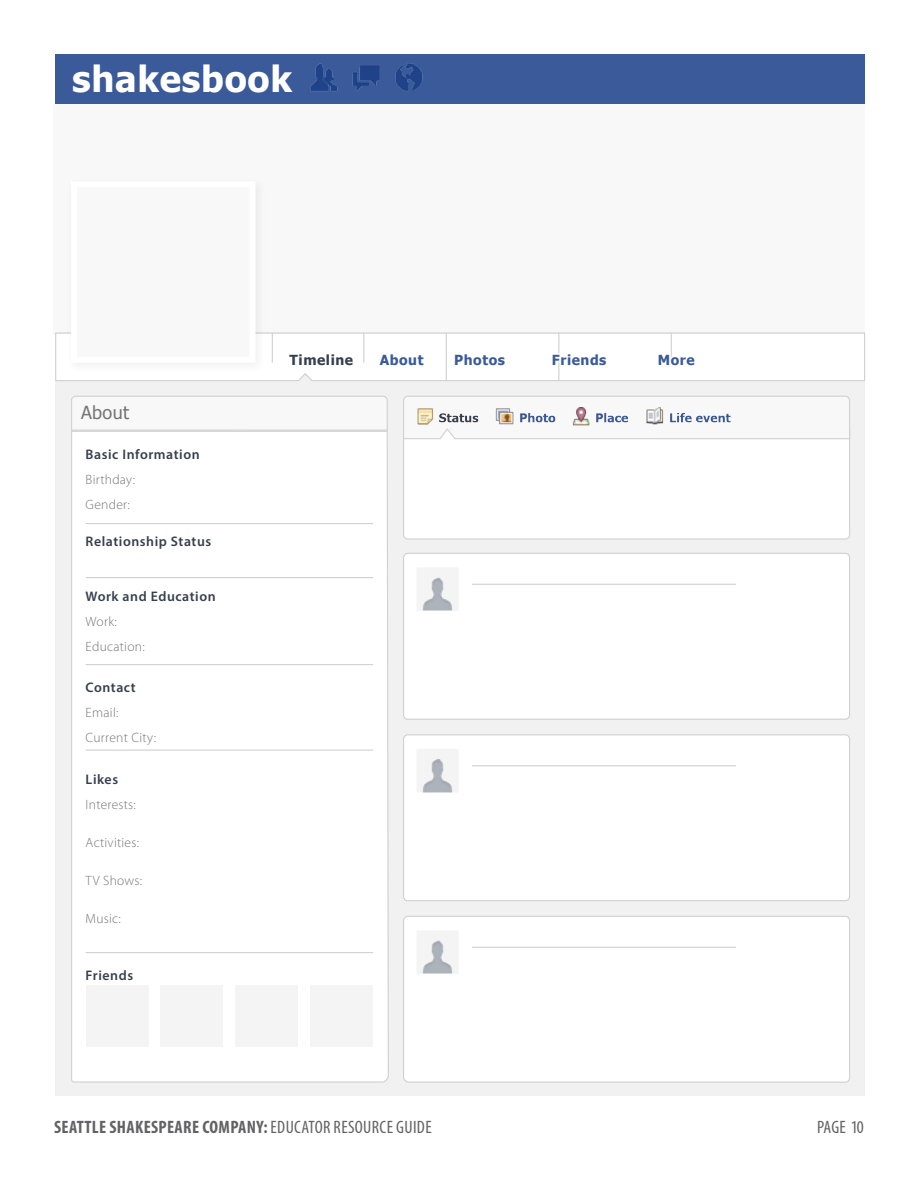
<style>
.page{position:relative;width:918px;height:1188px;background:#fff}
.page>*{position:absolute;margin:0;border:0;box-sizing:border-box;transform-origin:0 0}
.t1{font:700 36px "Tahoma";letter-spacing:.02em;color:#fff}
.t2{font:700 condensed 18px "Myriad Pro";letter-spacing:.02em;color:#636366}
.t3{font:condensed 18px "Myriad Pro";letter-spacing:-.02em;color:#636366}
.t4{font:18px "Tahoma";letter-spacing:.02em;color:#747576}
.t5{font:600 13.8px "Myriad Pro";letter-spacing:.04em;color:#363f4e}
.t6{font:700 13.8px "Tahoma";letter-spacing:.04em;color:#3a5a9a}
.t7{font:700 13.8px "Tahoma";letter-spacing:.04em;color:#363f4e}
.t8{font:300 13.5px/24.8px "Myriad Pro";letter-spacing:.02em;color:#747576}
.s1{font-weight:400}
</style>
<div class="page">
<div style="left:54px;top:103px;width:811px;height:232px;background:#f9f8f8"></div>
<div style="left:55px;top:332px;width:810px;height:763px;background:#f1f1f1"></div>
<svg style="left:55px;top:332px;width:810px;height:49px"></svg>
<div style="left:65px;top:176px;width:201px;height:197px;background:#f9f8f8"></div>
<div style="left:403px;top:440px;width:447px;height:100px;background:#fff"></div>
<svg style="left:403px;top:395px;width:447px;height:45px"></svg>
<img style="left:412px;top:402px;width:325px;height:28px">
<div style="left:403px;top:553px;width:447px;height:167px;background:#fff"></div>
<svg style="left:417px;top:567px;width:42px;height:1px"></svg>
<hr style="left:472px;top:584px;width:264px;height:1px;background:#d2d0d1">
<img style="left:416px;top:568px;width:44px;height:43px">
<div style="left:403px;top:734px;width:447px;height:167px;background:#fff"></div>
<hr style="left:472px;top:765px;width:264px;height:1px;background:#d2d0d1">
<img style="left:416px;top:749px;width:44px;height:44px">
<div style="left:403px;top:916px;width:447px;height:167px;background:#fff"></div>
<svg style="left:417px;top:930px;width:42px;height:1px"></svg>
<hr style="left:472px;top:947px;width:264px;height:1px;background:#d2d0d1">
<img style="left:416px;top:931px;width:44px;height:43px">
<svg style="left:71px;top:395px;width:317px;height:35px"></svg>
<div style="left:71px;top:430px;width:318px;height:653px;background:#fff"></div>
<hr style="left:86px;top:523px;width:287px;height:1px;background:#d2d0d1">
<hr style="left:86px;top:577px;width:287px;height:1px;background:#d2d0d1">
<hr style="left:86px;top:664px;width:287px;height:1px;background:#d2d0d1">
<hr style="left:86px;top:750px;width:287px;height:1px;background:#d2d0d1">
<hr style="left:86px;top:952px;width:287px;height:1px;background:#d2d0d1">
<div style="left:86px;top:985px;width:62px;height:61px;background:#f4f4f4"></div>
<div style="left:161px;top:985px;width:62px;height:61px;background:#f4f4f4"></div>
<div style="left:235px;top:985px;width:63px;height:61px;background:#f4f4f4"></div>
<div style="left:310px;top:985px;width:63px;height:61px;background:#f4f4f4"></div>
<div style="left:55px;top:54px;width:810px;height:50px;background:#3a5a99"></div>
<img style="left:311px;top:63px;width:112px;height:29px">
<h1 class="t1" style="left:72px;top:53px;width:222px">shakesbook</h1>
<h2 class="t4" style="left:81px;top:401px;width:50px">About</h2>
<p class="t5" style="left:86px;top:446px;width:116px">Basic Information</p>
<p class="t8" style="left:86px;top:467px;width:51px">Birthday:<br>Gender:</p>
<p class="t5" style="left:86px;top:532px;width:127px">Relationship Status</p>
<p class="t5" style="left:86px;top:588px;width:132px">Work and Education</p>
<p class="t8" style="left:86px;top:609px;width:61px">Work:<br>Education:</p>
<p class="t5" style="left:86px;top:679px;width:52px">Contact</p>
<p class="t8" style="left:86px;top:700px;width:72px">Email:<br>Current City:</p>
<p class="t5" style="left:86px;top:770px;width:34px">Likes</p>
<p class="t8" style="left:86px;top:792px;width:52px">Interests:</p>
<p class="t8" style="left:86px;top:830px;width:55px">Activities:</p>
<p class="t8" style="left:86px;top:868px;width:58px">TV Shows:</p>
<p class="t8" style="left:86px;top:906px;width:37px">Music:</p>
<p class="t5" style="left:86px;top:967px;width:49px">Friends</p>
<p class="t7" style="left:290px;top:350px;width:65px">Timeline</p>
<p class="t6" style="left:380px;top:350px;width:45px">About</p>
<p class="t6" style="left:454px;top:350px;width:52px">Photos</p>
<p class="t6" style="left:552px;top:350px;width:56px">Friends</p>
<p class="t6" style="left:658px;top:350px;width:38px">More</p>
<h2 class="t2" style="left:55px;top:1114px;width:379px">SEATTLE SHAKESPEARE COMPANY:<span class="s1">EDUCATOR RESOURCE GUIDE</span></h2>
<h2 class="t3" style="left:857px;top:1116px;width:8px">0</h2>
<h2 class="t3" style="left:817px;top:1115px;width:48px">PAGE 11</h2>
</div>
